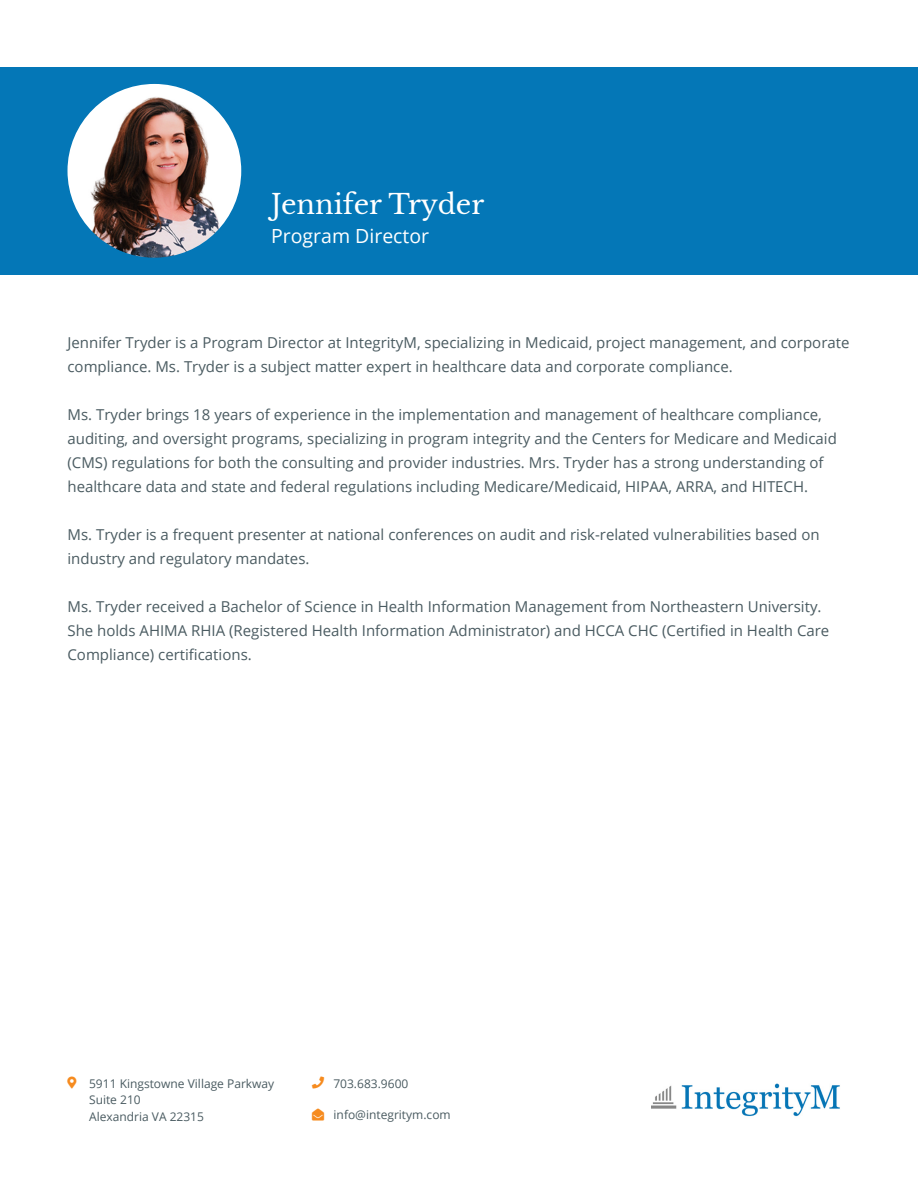
<style>
.page{position:relative;width:918px;height:1188px;background:#fff}
.page>*{position:absolute;margin:0;border:0;box-sizing:border-box;transform-origin:0 0}
.t1{font:27px "Libre Baskerville";color:#fff}
.t2{font:19.5px "Open Sans";color:#fff}
.t3{font:15px/24px "Open Sans";color:#4a5b61}
.t4{font:12px/16.5px "Open Sans";color:#4a5b61}
</style>
<div class="page">
<div style="left:0;top:67px;width:918px;height:207px;background:#0477b7"></div>
<img style="left:651px;top:1083px;width:189px;height:34px">
<img style="left:68px;top:84px;width:173px;height:174px;border-radius:87px">
<h1 class="t1" style="left:271px;top:188px;width:215px">Jennifer Tryder</h1>
<h2 class="t2" style="left:271px;top:222px;width:160px">Program Director</h2>
<p class="t3" style="left:68px;top:330px;width:784px">Jennifer Tryder is a Program Director at IntegrityM, specializing in Medicaid, project management, and corporate compliance. Ms. Tryder is a subject matter expert in healthcare data and corporate compliance.</p>
<p class="t3" style="left:68px;top:402px;width:771px">Ms. Tryder brings 18 years of experience in the implementation and management of healthcare compliance, auditing, and oversight programs, specializing in program integrity and the Centers for Medicare and Medicaid (CMS) regulations for both the consulting and provider industries. Mrs. Tryder has a strong understanding of healthcare data and state and federal regulations including Medicare/Medicaid, HIPAA, ARRA, and HITECH.</p>
<p class="t3" style="left:68px;top:522px;width:754px">Ms. Tryder is a frequent presenter at national conferences on audit and risk-related vulnerabilities based on industry and regulatory mandates.</p>
<p class="t3" style="left:68px;top:594px;width:763px">Ms. Tryder received a Bachelor of Science in Health Information Management from Northeastern University.<br>She holds AHIMA RHIA (Registered Health Information Administrator) and HCCA CHC (Certified in Health Care<br>Compliance) certifications.</p>
<p class="t4" style="left:89px;top:1075px;width:187px">5911 Kingstowne Village Parkway<br>Suite 210<br>Alexandria VA 22315</p>
<p class="t4" style="left:333px;top:1075px;width:77px">703.683.9600</p>
<p class="t4" style="left:334px;top:1106px;width:119px">info@integritym.com</p>
</div>
